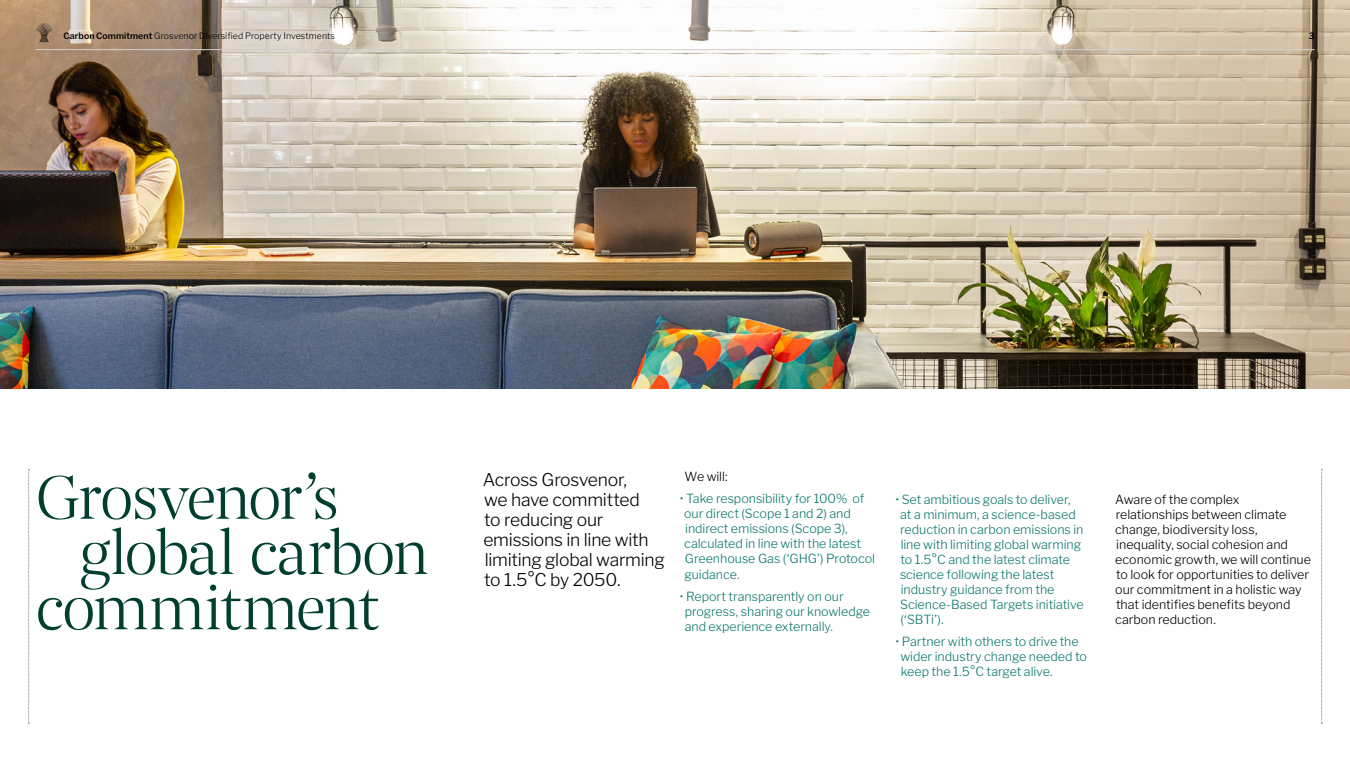
<style>
.page{position:relative;width:1350px;height:759px;background:#fff}
.page>*{position:absolute;margin:0;border:0;box-sizing:border-box;transform-origin:0 0}
.t1{font:300 67.62px "Grosvenor Headline";letter-spacing:-.03em;color:#003f2f}
.t2{font:300 17.5px/20px "Libre Franklin";letter-spacing:-.015em;color:#000}
.t3{font:300 12.5px/15px "Libre Franklin";letter-spacing:-.005em;color:#0d776e}
.t4{font:300 12.5px/15px "Libre Franklin";letter-spacing:-.005em;color:#000}
.t5{font:300 8.75px "Libre Franklin";letter-spacing:.01em;color:#000}
.t6{font:600 8.75px "Libre Franklin";color:#000}
.s1{font-weight:600}
</style>
<div class="page">
<img style="left:0;top:0;width:1350px;height:389px">
<hr style="left:35px;top:49px;width:1280px;height:1px;background:#d0d0d0">
<svg style="left:35px;top:23px;width:18px;height:19px"></svg>
<svg style="left:28px;top:469px;width:2px;height:255px"></svg>
<svg style="left:1321px;top:469px;width:2px;height:255px"></svg>
<p class="t5" style="left:64px;top:31px;width:273px"><span class="s1">Carbon Commitment</span> Grosvenor Diversified Property Investments</p>
<p class="t6" style="left:1309px;top:31px;width:7px">3</p>
<h1 class="t1" style="left:35px;top:450px;width:305px">Grosvenor’s</h1>
<h1 class="t1" style="left:79px;top:505px;width:351px">global carbon</h1>
<h1 class="t1" style="left:35px;top:560px;width:347px">commitment</h1>
<h2 class="t2" style="left:483px;top:470px;width:183px">Across Grosvenor,<br>we have committed<br>to reducing our emissions in line with limiting global warming to 1.5°C by 2050.</h2>
<p class="t4" style="left:685px;top:469px;width:44px">We will:</p>
<p class="t3" style="left:684px;top:491px;width:192px;text-indent:-4px">• Take responsibility for 100% of our direct (Scope 1 and 2) and indirect emissions (Scope 3), calculated in line with the latest<br>Greenhouse Gas (‘GHG’) Protocol guidance.</p>
<p class="t3" style="left:685px;top:588px;width:187px;text-indent:-5px">• Report transparently on our progress, sharing our knowledge and experience externally.</p>
<p class="t3" style="left:900px;top:491px;width:185px;text-indent:-5px">• Set ambitious goals to deliver, at a minimum, a science-based reduction in carbon emissions in line with limiting global warming to 1.5°C and the latest climate science following the latest industry guidance from the<br>Science-Based Targets initiative (‘SBTi’).</p>
<p class="t3" style="left:900px;top:633px;width:188px;text-indent:-5px">• Partner with others to drive the wider industry change needed to keep the 1.5°C target alive.</p>
<p class="t4" style="left:1115px;top:491px;width:197px">Aware of the complex relationships between climate change, biodiversity loss, inequality, social cohesion and economic growth, we will continue to look for opportunities to deliver our commitment in a holistic way that identifies benefits beyond carbon reduction.</p>
</div>
